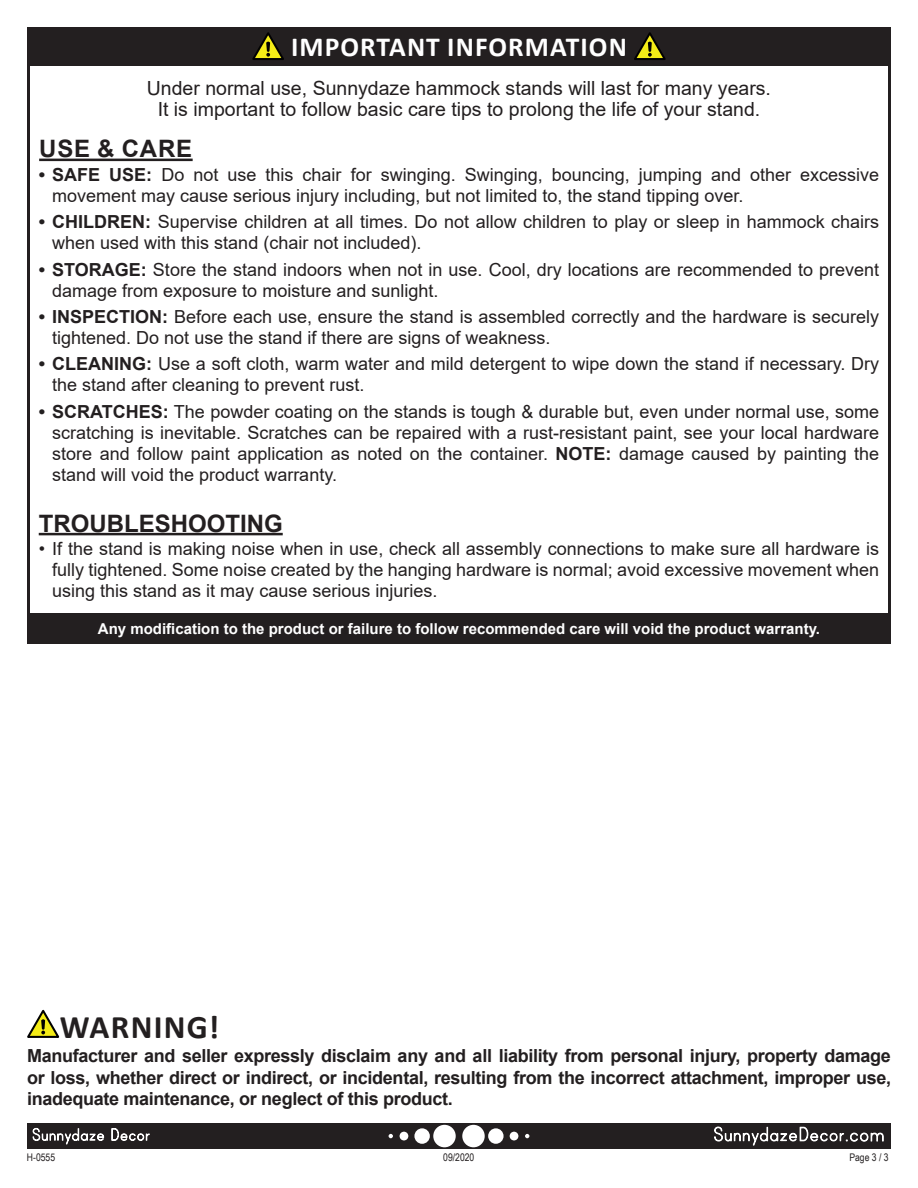
<style>
.page{position:relative;width:918px;height:1188px;background:#fff}
.page>*{position:absolute;margin:0;border:0;box-sizing:border-box;transform-origin:0 0}
.t1{font:700 33px "Calibri";letter-spacing:.04em;color:#231f20}
.t2{font:700 27.6px "Calibri";letter-spacing:.04em;color:#fff}
.t3{font:700 24px "Arial";color:#231f20}
.t4{font:19.5px/21.9px "Arial";color:#231f20;text-align:center}
.t5{font:18px/20.9px "Arial";color:#231f20}
.t6{font:700 18px/21.6px "Arial";letter-spacing:-.02em;color:#231f20;text-align:justify}
.t7{font:700 15px "Arial";color:#fff}
.t8{font:10.5px "Arial Narrow";color:#231f20}
.s1{font-weight:700}
</style>
<div class="page">
<hr style="left:39px;top:159px;width:154px;height:2px;background:#231f20">
<hr style="left:39px;top:533px;width:244px;height:2px;background:#231f20">
<div style="left:27px;top:27px;width:864px;height:38px;background:#231f20"></div>
<svg style="left:252px;top:32px;width:32px;height:28px"></svg>
<svg style="left:634px;top:32px;width:32px;height:28px"></svg>
<svg style="left:27px;top:1010px;width:32px;height:28px"></svg>
<div style="left:27px;top:613px;width:864px;height:31px;background:#231f20"></div>
<div style="left:27px;top:1123px;width:864px;height:26px;background:#231f20"></div>
<div style="left:462px;top:1125px;width:23px;height:22px;background:#fff;border-radius:50%"></div>
<div style="left:488px;top:1128px;width:16px;height:16px;background:#fff;border-radius:50%"></div>
<div style="left:510px;top:1132px;width:8px;height:8px;background:#fff;border-radius:50%"></div>
<svg style="left:525px;top:1134px;width:4px;height:4px"></svg>
<div style="left:433px;top:1125px;width:23px;height:22px;background:#fff;border-radius:50%"></div>
<div style="left:414px;top:1128px;width:16px;height:16px;background:#fff;border-radius:50%"></div>
<div style="left:400px;top:1132px;width:8px;height:8px;background:#fff;border-radius:50%"></div>
<svg style="left:389px;top:1134px;width:4px;height:4px"></svg>
<svg style="left:33px;top:1128px;width:71px;height:16px"></svg>
<svg style="left:111px;top:1128px;width:39px;height:13px"></svg>
<svg style="left:714px;top:1126px;width:170px;height:20px"></svg>
<h2 class="t2" style="left:291px;top:27px;width:337px">IMPORTANT INFORMATION</h2>
<p class="t4" style="left:147px;top:77px;width:626px">Under normal use, Sunnydaze hammock stands will last for many years.<br>It is important to follow basic care tips to prolong the life of your stand.</p>
<h3 class="t3" style="left:39px;top:132px;width:155px">USE &amp; CARE</h3>
<p class="t5" style="left:52px;top:164px;width:828px;text-indent:-14px"><span class="s1">• SAFE USE:</span> Do not use this chair for swinging. Swinging, bouncing, jumping and other excessive movement may cause serious injury including, but not limited to, the stand tipping over.</p>
<p class="t5" style="left:52px;top:212px;width:828px;text-indent:-14px"><span class="s1">• CHILDREN:</span> Supervise children at all times. Do not allow children to play or sleep in hammock chairs when used with this stand (chair not included).</p>
<p class="t5" style="left:52px;top:259px;width:828px;text-indent:-14px"><span class="s1">• STORAGE:</span> Store the stand indoors when not in use. Cool, dry locations are recommended to prevent damage from exposure to moisture and sunlight.</p>
<p class="t5" style="left:52px;top:306px;width:828px;text-indent:-14px"><span class="s1">• INSPECTION:</span> Before each use, ensure the stand is assembled correctly and the hardware is securely tightened. Do not use the stand if there are signs of weakness.</p>
<p class="t5" style="left:52px;top:354px;width:829px;text-indent:-14px"><span class="s1">• CLEANING:</span> Use a soft cloth, warm water and mild detergent to wipe down the stand if necessary. Dry the stand after cleaning to prevent rust.</p>
<p class="t5" style="left:52px;top:401px;width:829px;text-align:justify;text-indent:-14px"><span class="s1">• SCRATCHES:</span> The powder coating on the stands is tough &amp; durable but, even under normal use, some scratching is inevitable. Scratches can be repaired with a rust-resistant paint, see your local hardware store and follow paint application as noted on the container. <span class="s1">NOTE:</span> damage caused by painting the stand will void the product warranty.</p>
<h3 class="t3" style="left:39px;top:506px;width:246px">TROUBLESHOOTING</h3>
<p class="t5" style="left:52px;top:538px;width:829px;text-align:justify;text-indent:-14px">• If the stand is making noise when in use, check all assembly connections to make sure all hardware is fully tightened. Some noise created by the hanging hardware is normal; avoid excessive movement when using this stand as it may cause serious injuries.</p>
<p class="t7" style="left:98px;top:618px;width:724px">Any modification to the product or failure to follow recommended care will void the product warranty.</p>
<h1 class="t1" style="left:60px;top:1004px;width:161px">WARNING!</h1>
<p class="t6" style="left:27px;top:1045px;width:866px">Manufacturer and seller expressly disclaim any and all liability from personal injury, property damage or loss, whether direct or indirect, or incidental, resulting from the incorrect attachment, improper use, inadequate maintenance, or neglect of this product.</p>
<p class="t8" style="left:27px;top:1150px;width:30px">H-0555</p>
<p class="t8" style="left:443px;top:1150px;width:33px">09/2020</p>
<p class="t8" style="left:849px;top:1150px;width:41px">Page 3 / 3</p>
</div>
